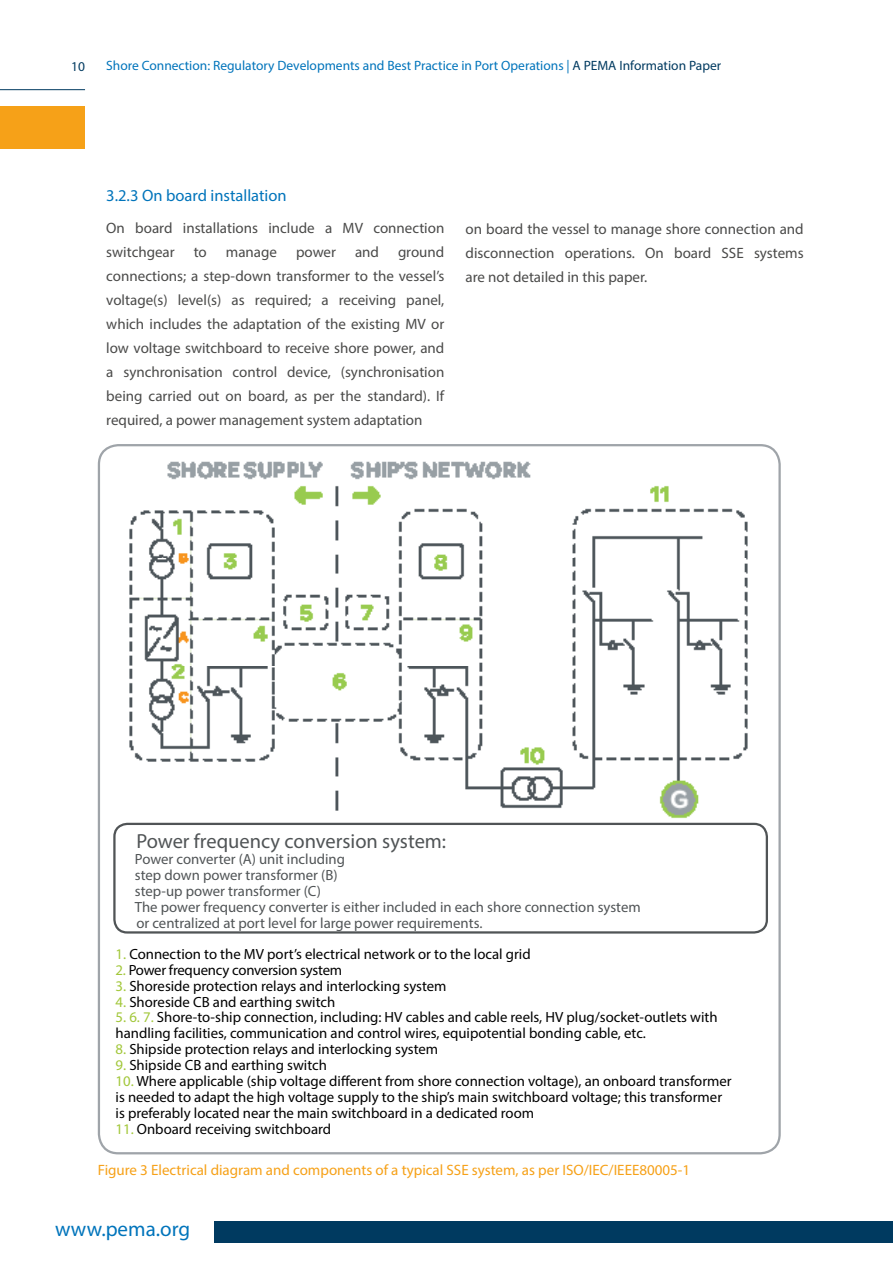
<style>
.page{position:relative;width:893px;height:1263px;background:#fff}
.page>*{position:absolute;margin:0;border:0;box-sizing:border-box;transform-origin:0 0}
.t1{font:21px "Myriad Pro";color:#0074bb}
.t2{font:20.4px "Myriad Pro";color:#505456}
.t3{font:16.5px "Myriad Pro";color:#0074bb}
.t4{font:15px/24px "Myriad Pro";color:#4a4a49;text-align:justify}
.t5{font:15px "Myriad Pro";color:#f6a118}
.t6{font:14.7px/15.9px "Myriad Pro";color:#000}
.t7{font:14.7px/15.9px "Myriad Pro";color:#505456}
.t8{font:13.5px "Myriad Pro";color:#0074bb}
.t9{font:13.5px "Myriad Pro";color:#003a60}
.s1{color:#003a60}
.s2{color:#a2c73a}
</style>
<div class="page">
<div style="left:215px;top:1221px;width:678px;height:21px;background:#003a60"></div>
<div style="left:0;top:106px;width:85px;height:43px;background:#f6a118"></div>
<hr style="left:0;top:89px;width:85px;height:1px;background:#003a60">
<img style="left:129px;top:461px;width:620px;height:362px">
<div style="left:113px;top:823px;width:655px;height:110px;border:2px solid #505456;border-radius:13px"></div>
<p class="t9" style="left:71px;top:58px;width:15px">10</p>
<p class="t8" style="left:106px;top:57px;width:616px">Shore Connection: Regulatory Developments and Best Practice in Port Operations | <span class="s1">A PEMA Information Paper</span></p>
<p class="t3" style="left:106px;top:185px;width:182px">3.2.3 On board installation</p>
<p class="t4" style="left:106px;top:216px;width:340px">On board installations include a MV connection switchgear</p>
<p class="t4" style="left:106px;top:240px;width:340px;text-indent:292px">ground connections; a step-down transformer to the vessel’s voltage(s) level(s) as required; a receiving panel, which includes the adaptation of the existing MV or low voltage switchboard to receive shore power, and a synchronisation control device, (synchronisation being carried out on board, as per the standard). If required, a power management system adaptation</p>
<p class="t4" style="left:194px;top:240px;width:15px">to</p>
<p class="t4" style="left:226px;top:240px;width:53px">manage</p>
<p class="t4" style="left:296px;top:240px;width:41px">power</p>
<p class="t4" style="left:355px;top:240px;width:26px">and</p>
<p class="t4" style="left:466px;top:217px;width:340px">on board the vessel to manage shore connection and disconnection operations. On board SSE systems are not detailed in this paper.</p>
<h2 class="t2" style="left:136px;top:829px;width:311px">Power frequency conversion system:</h2>
<p class="t7" style="left:135px;top:851px;width:507px">Power converter (A) unit including<br>step down power transformer (B)<br>step-up power transformer (C)<br>The power frequency converter is either included in each shore connection system or centralized at port level for large power requirements.</p>
<p class="t6" style="left:116px;top:946px;width:417px"><span class="s2">1.</span> Connection to the MV port’s electrical network or to the local grid</p>
<p class="t6" style="left:116px;top:961px;width:228px"><span class="s2">2.</span> Power frequency conversion system</p>
<p class="t6" style="left:116px;top:977px;width:333px"><span class="s2">3.</span> Shoreside protection relays and interlocking system</p>
<p class="t6" style="left:116px;top:993px;width:221px"><span class="s2">4.</span> Shoreside CB and earthing switch</p>
<p class="t6" style="left:116px;top:1009px;width:604px"><span class="s2">5. 6. 7.</span> Shore-to-ship connection, including: HV cables and cable reels, HV plug/socket-outlets with handling facilities, communication and control wires, equipotential bonding cable, etc.</p>
<p class="t6" style="left:116px;top:1041px;width:324px"><span class="s2">8.</span> Shipside protection relays and interlocking system</p>
<p class="t6" style="left:116px;top:1057px;width:213px"><span class="s2">9.</span> Shipside CB and earthing switch</p>
<p class="t6" style="left:116px;top:1073px;width:618px"><span class="s2">10.</span> Where applicable (ship voltage different from shore connection voltage), an onboard transformer is needed to adapt the high voltage supply to the ship’s main switchboard voltage; this transformer is preferably located near the main switchboard in a dedicated room</p>
<p class="t6" style="left:116px;top:1121px;width:217px"><span class="s2">11.</span> Onboard receiving switchboard</p>
<p class="t5" style="left:98px;top:1160px;width:594px">Figure 3 Electrical diagram and components of a typical SSE system, as per ISO/IEC/IEEE80005-1</p>
<h1 class="t1" style="left:55px;top:1216px;width:136px">www.pema.org</h1>
</div>
